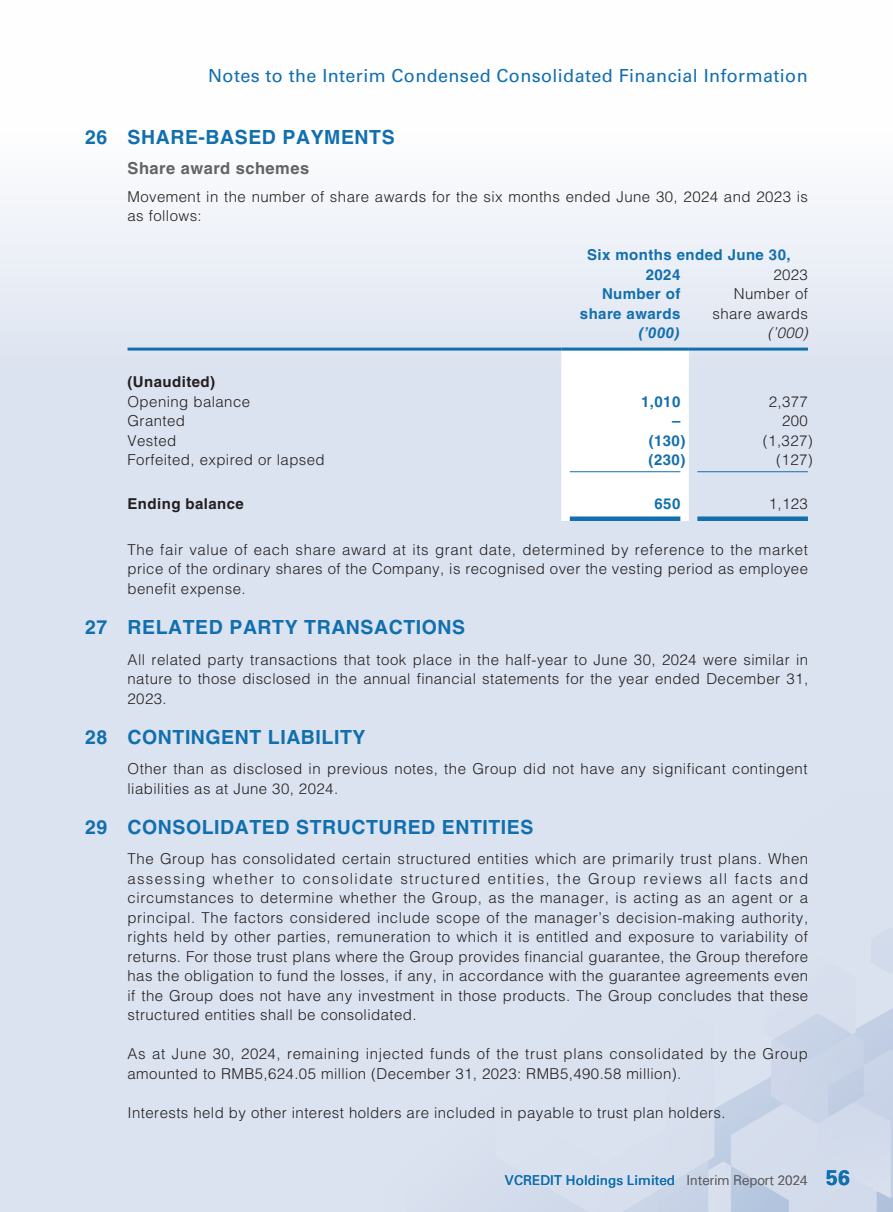
<style>
.page{position:relative;width:893px;height:1212px;background:#fff}
.page>*{position:absolute;margin:0;border:0;box-sizing:border-box;transform-origin:0 0}
.t1{font:700 19.5px "Helvetica LT Std";letter-spacing:.03em;color:#116fae}
.t2{font:18px "Univers LT Std";letter-spacing:.02em;color:#116fae}
.t3{font:700 16.5px "Helvetica LT Std";letter-spacing:.03em;color:#636366}
.t4{font:300 15px/19.5px "Helvetica LT Std";letter-spacing:.03em;color:#231f20}
.t5{font:700 15px/19.5px "Helvetica LT Std";letter-spacing:.03em;color:#116fae}
.t6{font:700 15px "Helvetica LT Std";letter-spacing:.03em;color:#231f20}
.t7{font:italic 700 15px "Helvetica LT Std";color:#116fae}
.t8{font:italic 300 15px "Helvetica LT Std";color:#231f20}
.t9{font:13.5px "Univers LT Std";color:#116fae}
.t10{font:300 13.5px "Univers LT Std";color:#636366}
.s1{font-weight:700;font-size:21px;color:#116fae}
</style>
<div class="page">
<div style="left:0;top:0;width:893px;height:1212px;background:linear-gradient(to bottom,#f3f5fa,#d3dcec)"></div>
<img style="left:384px;top:794px;width:509px;height:418px">
<svg style="left:561px;top:351px;width:128px;height:170px"></svg>
<hr style="left:128px;top:348px;width:433px;height:3px;background:#116fae">
<hr style="left:561px;top:348px;width:128px;height:3px;background:#116fae">
<hr style="left:689px;top:348px;width:119px;height:3px;background:#116fae">
<hr style="left:570px;top:471px;width:110px;height:1px;background:#116fae">
<hr style="left:697px;top:471px;width:111px;height:1px;background:#116fae">
<div style="left:570px;top:516px;width:110px;height:5px;background:#116fae"></div>
<div style="left:697px;top:516px;width:111px;height:5px;background:#116fae"></div>
<p class="t2" style="left:208px;top:65px;width:601px">Notes to the Interim Condensed Consolidated Financial Information</p>
<h1 class="t1" style="left:85px;top:125px;width:311px">26 SHARE-BASED PAYMENTS</h1>
<p class="t3" style="left:128px;top:158px;width:183px">Share award schemes</p>
<p class="t4" style="left:128px;top:187px;width:682px">Movement in the number of share awards for the six months ended June 30, 2024 and 2023 is as follows:</p>
<p class="t5" style="left:646px;top:245px;width:146px;text-indent:-59px">Six months ended June 30,<br>2024</p>
<p class="t4" style="left:773px;top:265px;width:36px">2023</p>
<p class="t5" style="left:580px;top:284px;width:102px;text-align:right">Number of share awards</p>
<p class="t4" style="left:712px;top:284px;width:97px;text-align:right">Number of share awards</p>
<p class="t7" style="left:638px;top:324px;width:44px">(’000)</p>
<p class="t8" style="left:767px;top:324px;width:42px">(’000)</p>
<p class="t6" style="left:128px;top:373px;width:89px">(Unaudited)</p>
<p class="t4" style="left:128px;top:391px;width:124px">Opening balance</p>
<p class="t5" style="left:641px;top:391px;width:41px">1,010</p>
<p class="t4" style="left:769px;top:391px;width:41px">2,377</p>
<p class="t4" style="left:128px;top:411px;width:59px">Granted</p>
<p class="t5" style="left:672px;top:411px;width:10px">–</p>
<p class="t4" style="left:782px;top:411px;width:27px">200</p>
<p class="t4" style="left:128px;top:430px;width:50px">Vested</p>
<p class="t5" style="left:649px;top:430px;width:38px">(130)</p>
<p class="t4" style="left:763px;top:430px;width:52px">(1,327)</p>
<p class="t4" style="left:128px;top:450px;width:199px">Forfeited, expired or lapsed</p>
<p class="t5" style="left:649px;top:450px;width:38px">(230)</p>
<p class="t4" style="left:776px;top:450px;width:38px">(127)</p>
<p class="t6" style="left:128px;top:494px;width:118px">Ending balance</p>
<p class="t5" style="left:654px;top:494px;width:27px">650</p>
<p class="t4" style="left:769px;top:494px;width:41px">1,123</p>
<p class="t4" style="left:128px;top:540px;width:682px;text-align:justify">The fair value of each share award at its grant date, determined by reference to the market price of the ordinary shares of the Company, is recognised over the vesting period as employee benefit expense.</p>
<h1 class="t1" style="left:85px;top:616px;width:382px">27 RELATED PARTY TRANSACTIONS</h1>
<p class="t4" style="left:128px;top:649px;width:682px;text-align:justify">All related party transactions that took place in the half-year to June 30, 2024 were similar in nature to those disclosed in the annual financial statements for the year ended December 31, 2023.</p>
<h1 class="t1" style="left:85px;top:725px;width:282px">28 CONTINGENT LIABILITY</h1>
<p class="t4" style="left:128px;top:759px;width:681px">Other than as disclosed in previous notes, the Group did not have any significant contingent liabilities as at June 30, 2024.</p>
<h1 class="t1" style="left:85px;top:815px;width:450px">29 CONSOLIDATED STRUCTURED ENTITIES</h1>
<p class="t4" style="left:128px;top:849px;width:682px;text-align:justify">The Group has consolidated certain structured entities which are primarily trust plans. When assessing whether to consolidate structured entities, the Group reviews all facts and circumstances to determine whether the Group, as the manager, is acting as an agent or a principal. The factors considered include scope of the manager’s decision-making authority, rights held by other parties, remuneration to which it is entitled and exposure to variability of returns. For those trust plans where the Group provides financial guarantee, the Group therefore has the obligation to fund the losses, if any, in accordance with the guarantee agreements even if the Group does not have any investment in those products. The Group concludes that these structured entities shall be consolidated.</p>
<p class="t4" style="left:128px;top:1044px;width:682px">As at June 30, 2024, remaining injected funds of the trust plans consolidated by the Group amounted to RMB5,624.05 million (December 31, 2023: RMB5,490.58 million).</p>
<p class="t4" style="left:128px;top:1102px;width:599px">Interests held by other interest holders are included in payable to trust plan holders.</p>
<p class="t9" style="left:505px;top:1172px;width:172px">VCREDIT Holdings Limited</p>
<p class="t10" style="left:686px;top:1172px;width:165px">Interim Report 2024 <span class="s1">56</span></p>
</div>
